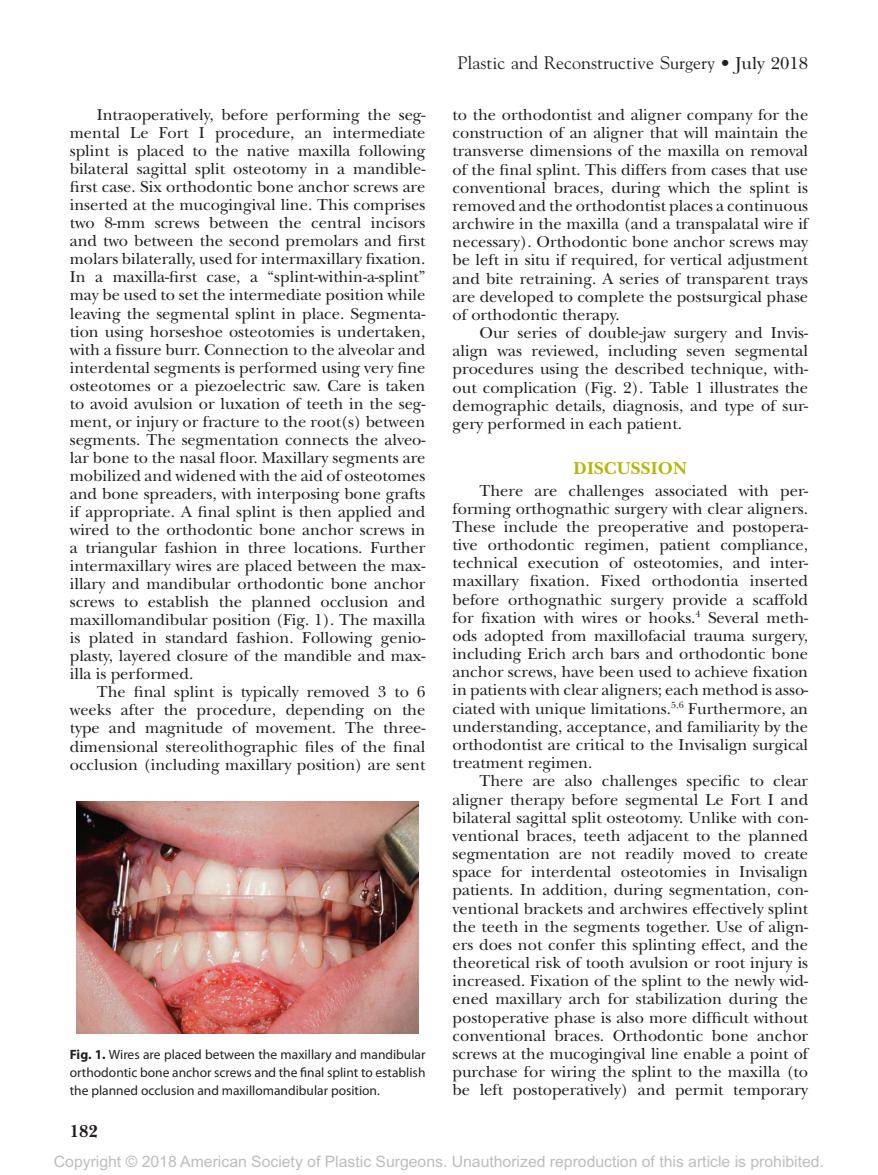
<style>
.page{position:relative;width:878px;height:1175px;background:#fff}
.page>*{position:absolute;margin:0;border:0;box-sizing:border-box;transform-origin:0 0}
.t1{font:18px "Goudy";color:#231f20}
.t2{font:700 18px "New Baskerville";letter-spacing:.01em;color:#b6b60f}
.t3{font:700 18px "New Baskerville";color:#231f20}
.t4{font:16.5px/18.1px "New Baskerville";color:#231f20;text-align:justify}
.t5{font:15.75px "Arial MT Std";color:#bcbdc0}
.t6{font:13.5px/18px "Myriad Pro";color:#231f20;text-align:justify}
.s1{font-weight:700}
.s2{font-family:"New Baskerville"}
</style>
<div class="page">
<img style="left:77px;top:801px;width:341px;height:232px">
<p class="t4" style="left:70px;top:106px;width:357px;text-indent:27px">Intraoperatively, before performing the seg&shy;mental Le Fort I procedure, an intermediate splint is placed to the native maxilla following bilateral sagittal split osteotomy in a mandible&shy;first case. Six orthodontic bone anchor screws are inserted at the mucogingival line. This comprises two 8-mm screws between the central incisors and two between the second premolars and first molars bilaterally, used for intermaxillary fixation.<br>In a maxilla-first case, a “splint-within-a-splint” may be used to set the intermediate position while leaving the segmental splint in place. Segmenta&shy;tion using horseshoe osteotomies is undertaken, with a fissure burr. Connection to the alveolar and interdental segments is performed using very fine osteotomes or a piezoelectric saw. Care is taken to avoid avulsion or luxation of teeth in the seg&shy;ment, or injury or fracture to the root(s) between segments. The segmentation connects the alveo&shy;lar bone to the nasal floor. Maxillary segments are mobilized and widened with the aid of osteotomes and bone spreaders, with interposing bone grafts if appropriate. A final splint is then applied and wired to the orthodontic bone anchor screws in a triangular fashion in three locations. Further intermaxillary wires are placed between the max&shy;illary and mandibular orthodontic bone anchor screws to establish the planned occlusion and maxillomandibular position (Fig. 1). The maxilla is plated in standard fashion. Following genio&shy;plasty, layered closure of the mandible and max&shy;illa is performed.</p>
<p class="t4" style="left:70px;top:683px;width:357px;text-indent:27px">The final splint is typically removed 3 to 6 weeks after the procedure, depending on the type and magnitude of movement. The three&shy;dimensional stereolithographic files of the final occlusion (including maxillary position) are sent</p>
<p class="t6" style="left:70px;top:1045px;width:357px"><span class="s1">Fig. 1.</span> Wires are placed between the maxillary and mandibular orthodontic bone anchor screws and the final splint to establish the planned occlusion and maxillomandibular position.</p>
<p class="t3" style="left:70px;top:1120px;width:30px">182</p>
<p class="t1" style="left:457px;top:52px;width:352px">Plastic and Reconstructive Surgery <span class="s2">• July 2018</span></p>
<p class="t4" style="left:452px;top:106px;width:357px">to the orthodontist and aligner company for the construction of an aligner that will maintain the transverse dimensions of the maxilla on removal of the final splint. This differs from cases that use conventional braces, during which the splint is removed and the orthodontist places a continuous archwire in the maxilla (and a transpalatal wire if necessary). Orthodontic bone anchor screws may be left in situ if required, for vertical adjustment and bite retraining. A series of transparent trays are developed to complete the postsurgical phase of orthodontic therapy.</p>
<p class="t4" style="left:452px;top:324px;width:357px;text-indent:27px">Our series of double-jaw surgery and Invis&shy;align was reviewed, including seven segmental procedures using the described technique, with&shy;out complication (Fig. 2). Table 1 illustrates the demographic details, diagnosis, and type of sur&shy;gery performed in each patient.</p>
<p class="t2" style="left:573px;top:458px;width:115px">DISCUSSION</p>
<p class="t4" style="left:452px;top:481px;width:357px;text-indent:27px">There are challenges associated with per&shy;forming orthognathic surgery with clear aligners.<br>These include the preoperative and postopera&shy;tive orthodontic regimen, patient compliance, technical execution of osteotomies, and inter&shy;maxillary fixation. Fixed orthodontia inserted before orthognathic surgery provide a scaffold for fixation with wires or hooks.<sup>4</sup> Several meth&shy;ods adopted from maxillofacial trauma surgery, including Erich arch bars and orthodontic bone anchor screws, have been used to achieve fixation in patients with clear aligners; each method is asso&shy;ciated with unique limitations.<sup>5,6</sup> Furthermore, an understanding, acceptance, and familiarity by the orthodontist are critical to the Invisalign surgical treatment regimen.</p>
<p class="t4" style="left:452px;top:772px;width:357px;text-indent:27px">There are also challenges specific to clear aligner therapy before segmental Le Fort I and bilateral sagittal split osteotomy. Unlike with con&shy;ventional braces, teeth adjacent to the planned segmentation are not readily moved to create space for interdental osteotomies in Invisalign patients. In addition, during segmentation, con&shy;ventional brackets and archwires effectively splint the teeth in the segments together. Use of align&shy;ers does not confer this splinting effect, and the theoretical risk of tooth avulsion or root injury is increased. Fixation of the splint to the newly wid&shy;ened maxillary arch for stabilization during the postoperative phase is also more difficult without conventional braces. Orthodontic bone anchor screws at the mucogingival line enable a point of purchase for wiring the splint to the maxilla (to be left postoperatively) and permit temporary</p>
<p class="t5" style="left:54px;top:1152px;width:771px">Copyright © 2018 American Society of Plastic Surgeons. Unauthorized reproduction of this article is prohibited.</p>
</div>
